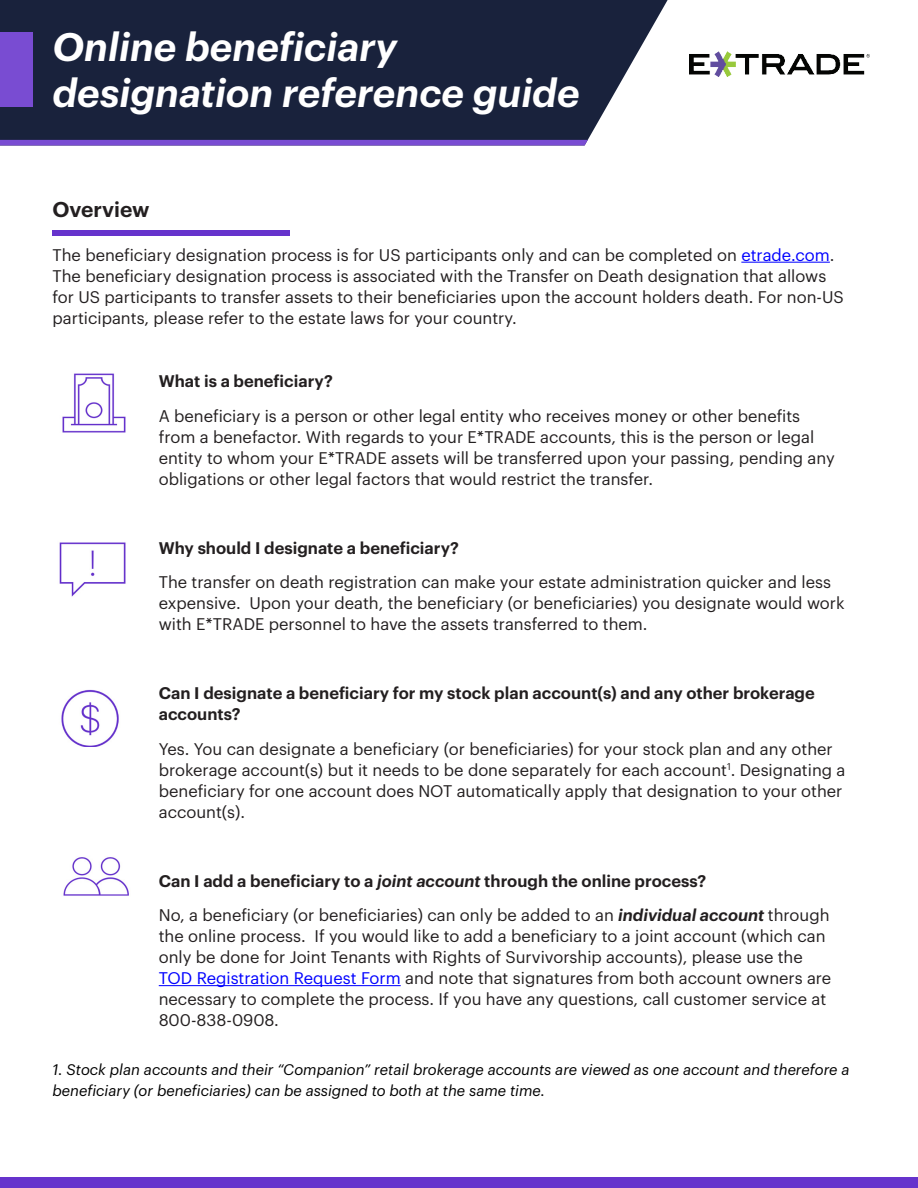
<style>
.page{position:relative;width:918px;height:1188px;background:#fff}
.page>*{position:absolute;margin:0;border:0;box-sizing:border-box;transform-origin:0 0}
.t1{font:italic 600 39px "Graphik ETRADE";color:#fff}
.Paragraph_Style_6{font:600 21px "Graphik ETRADE";color:#231f20}
.Paragraph_Style_6-2{font:16.5px/21px "Graphik ETRADE";color:#231f20}
.Paragraph_Style_6-3{font:600 16.5px/21px "Graphik ETRADE";color:#231f20}
.Paragraph_Style_6-4{font:italic 15px/21px "Graphik ETRADE";color:#000}
.s1{color:#00f}
.s2{font-style:italic}
.s3{font-weight:600;font-style:italic}
</style>
<div class="page">
<div style="left:0;top:0;width:668px;height:140px;background:#19223c"></div>
<div style="left:0;top:140px;width:588px;height:5px;background:#794cd2"></div>
<div style="left:0;top:33px;width:33px;height:74px;background:#794cd2"></div>
<img style="left:689px;top:52px;width:180px;height:24px">
<hr style="left:741px;top:262px;width:89px;height:1px;background:#00f">
<div style="left:52px;top:230px;width:238px;height:6px;background:#63c"></div>
<hr style="left:159px;top:985px;width:242px;height:1px;background:#00f">
<div style="left:0;top:1177px;width:918px;height:11px;background:#63c"></div>
<img style="left:63px;top:857px;width:66px;height:39px">
<img style="left:61px;top:689px;width:58px;height:58px">
<img style="left:59px;top:542px;width:67px;height:55px">
<img style="left:62px;top:373px;width:64px;height:60px">
<p class="t1" style="left:52px;top:17px;width:346px">Online beneficiary</p>
<p class="t1" style="left:52px;top:63px;width:529px">designation reference guide</p>
<p class="Paragraph_Style_6" style="left:52px;top:194px;width:99px">Overview</p>
<p class="Paragraph_Style_6-2" style="left:52px;top:243px;width:793px">The beneficiary designation process is for US participants only and can be completed on <span class="s1">etrade.com</span>.<br>The beneficiary designation process is associated with the Transfer on Death designation that allows for US participants to transfer assets to their beneficiaries upon the account holders death. For non-US participants, please refer to the estate laws for your country.</p>
<p class="Paragraph_Style_6-3" style="left:159px;top:369px;width:176px">What is a beneficiary?</p>
<p class="Paragraph_Style_6-2" style="left:159px;top:404px;width:678px">A beneficiary is a person or other legal entity who receives money or other benefits from a benefactor. With regards to your E*TRADE accounts, this is the person or legal entity to whom your E*TRADE assets will be transferred upon your passing, pending any obligations or other legal factors that would restrict the transfer.</p>
<p class="Paragraph_Style_6-3" style="left:159px;top:536px;width:302px">Why should I designate a beneficiary?</p>
<p class="Paragraph_Style_6-2" style="left:159px;top:570px;width:687px">The transfer on death registration can make your estate administration quicker and less expensive. Upon your death, the beneficiary (or beneficiaries) you designate would work with E*TRADE personnel to have the assets transferred to them.</p>
<p class="Paragraph_Style_6-3" style="left:159px;top:681px;width:658px">Can I designate a beneficiary for my stock plan account(s) and any other brokerage accounts?</p>
<p class="Paragraph_Style_6-2" style="left:159px;top:737px;width:688px">Yes. You can designate a beneficiary (or beneficiaries) for your stock plan and any other brokerage account(s) but it needs to be done separately for each account<sup>1</sup>. Designating a beneficiary for one account does NOT automatically apply that designation to your other account(s).</p>
<p class="Paragraph_Style_6-3" style="left:159px;top:869px;width:549px">Can I add a beneficiary to a <span class="s2">joint account</span> through the online process?</p>
<p class="Paragraph_Style_6-2" style="left:159px;top:903px;width:674px">No, a beneficiary (or beneficiaries) can only be added to an <span class="s3">individual account</span> through the online process. If you would like to add a beneficiary to a joint account (which can only be done for Joint Tenants with Rights of Survivorship accounts), please use the <span class="s1">TOD Registration Request Form</span> and note that signatures from both account owners are necessary to complete the process. If you have any questions, call customer service at 800-838-0908.</p>
<p class="Paragraph_Style_6-4" style="left:52px;top:1058px;width:799px">1. Stock plan accounts and their “Companion” retail brokerage accounts are viewed as one account and therefore a beneficiary (or beneficiaries) can be assigned to both at the same time.</p>
</div>
